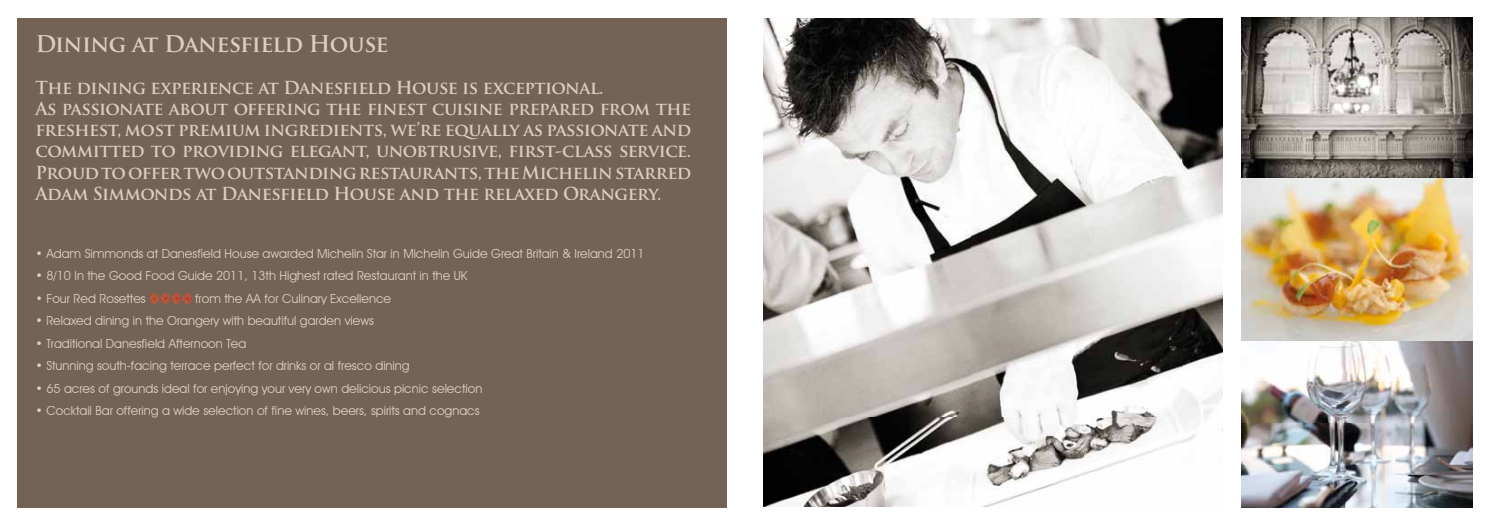
<style>
.page{position:relative;width:1489px;height:525px;background:#fff}
.page>*{position:absolute;margin:0;border:0;box-sizing:border-box;transform-origin:0 0}
.t1{font:700 22.5px "Trajan Pro";letter-spacing:-.025em;color:#dccebf}
.t2{font:700 17.5px/21px "Trajan Pro";letter-spacing:-.025em;color:#dccebf}
.t3{font:12.5px "Avant Garde IT Cby BT";color:#ddd2c1}
</style>
<div class="page">
<img style="left:763px;top:18px;width:459px;height:488px">
<img style="left:1241px;top:18px;width:230px;height:489px">
<div style="left:18px;top:18px;width:708px;height:489px;background:#746254"></div>
<svg style="left:149px;top:297px;width:44px;height:7px"></svg>
<img style="left:150px;top:293px;width:42px;height:10px">
<h1 class="t1" style="left:35px;top:30px;width:354px">Dining at Danesfield House</h1>
<p class="t2" style="left:35px;top:78px;width:657px">The dining experience at Danesfield House is exceptional.<br>As passionate about offering the finest cuisine prepared from the freshest, most premium ingredients, we’re equally as passionate and committed to providing elegant, unobtrusive, first-class service.<br>Proud to offer two outstanding restaurants, the Michelin starred Adam Simmonds at Danesfield House and the relaxed Orangery.</p>
<p class="t3" style="left:35px;top:245px;width:610px">• Adam Simmonds at Danesfield House awarded Michelin Star in Michelin Guide Great Britain &amp; Ireland 2011</p>
<p class="t3" style="left:35px;top:268px;width:433px">• 8/10 In the Good Food Guide 2011, 13th Highest rated Restaurant in the UK</p>
<p class="t3" style="left:35px;top:290px;width:112px">• Four Red Rosettes</p>
<p class="t3" style="left:195px;top:290px;width:197px">from the AA for Culinary Excellence</p>
<p class="t3" style="left:35px;top:313px;width:340px">• Relaxed dining in the Orangery with beautiful garden views</p>
<p class="t3" style="left:35px;top:335px;width:212px">• Traditional Danesfield Afternoon Tea</p>
<p class="t3" style="left:35px;top:358px;width:375px">• Stunning south-facing terrace perfect for drinks or al fresco dining</p>
<p class="t3" style="left:35px;top:380px;width:448px">• 65 acres of grounds ideal for enjoying your very own delicious picnic selection</p>
<p class="t3" style="left:35px;top:403px;width:446px">• Cocktail Bar offering a wide selection of fine wines, beers, spirits and cognacs</p>
</div>
